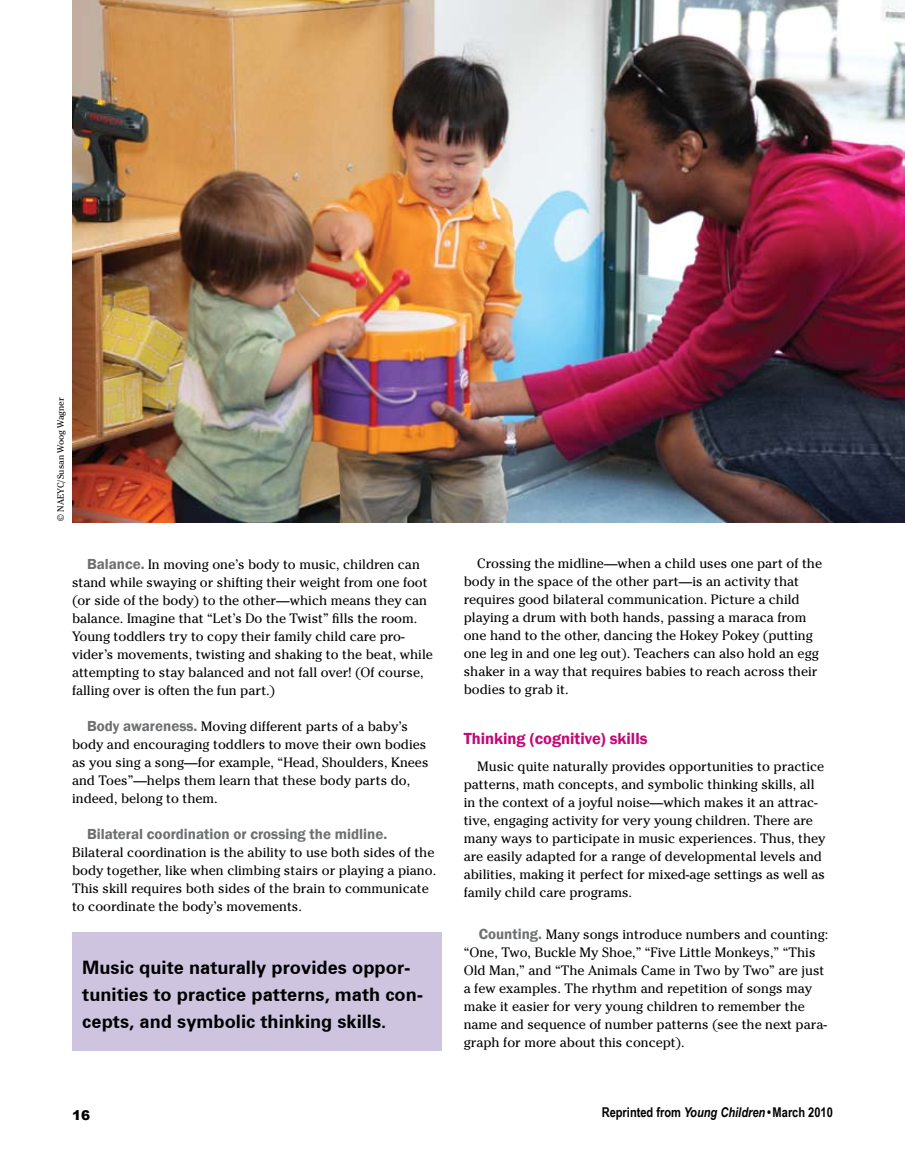
<style>
.page{position:relative;width:905px;height:1175px;background:#fff}
.page>*{position:absolute;margin:0;border:0;box-sizing:border-box;transform-origin:0 0}
.t1{font:700 18.6px/27px "Zurich BT";color:#000}
.t2{font:600 16.5px "Franklin Gothic";color:#c40875}
.t3{font:600 15px "Franklin Gothic";color:#6d6f71}
.t4{font:13.5px/18px "Cheltenham";color:#000}
.t5{font:700 13.5px "Arial Narrow";color:#000}
.t6{font:900 13.5px "Arial";color:#000}
.t7{font:9px "Cheltenham";color:#000}
.s1{font-family:"Franklin Gothic";font-weight:600;font-size:15px;color:#6d6f71}
.s2{font-style:italic}
</style>
<div class="page">
<div style="left:72px;top:932px;width:369px;height:118px;background:#cec4df"></div>
<img style="left:72px;top:0;width:832px;height:522px">
<p class="t7" style="left:55px;top:520px;width:125px;rotate:-90deg">© NAEYC/Susan Woog Wagner</p>
<p class="t4" style="left:72px;top:555px;width:362px;text-indent:15px"><span class="s1">Balance.</span> In moving one’s body to music, children can stand while swaying or shifting their weight from one foot (or side of the body) to the other—which means they can balance. Imagine that “Let’s Do the Twist” fills the room.<br>Young toddlers try to copy their family child care pro&shy;vider’s movements, twisting and shaking to the beat, while attempting to stay balanced and not fall over! (Of course, falling over is often the fun part.)</p>
<p class="t4" style="left:72px;top:717px;width:358px;text-indent:15px"><span class="s1">Body awareness.</span> Moving different parts of a baby’s body and encouraging toddlers to move their own bodies as you sing a song—for example, “Head, Shoulders, Knees and Toes”—helps them learn that these body parts do, indeed, belong to them.</p>
<p class="t3" style="left:87px;top:824px;width:302px">Bilateral coordination or crossing the midline.</p>
<p class="t4" style="left:72px;top:843px;width:365px">Bilateral coordination is the ability to use both sides of the body together, like when climbing stairs or playing a piano.<br>This skill requires both sides of the brain to communicate to coordinate the body’s movements.</p>
<h1 class="t1" style="left:82px;top:953px;width:342px">Music quite naturally provides oppor&shy;tunities to practice patterns, math con&shy;cepts, and symbolic thinking skills.</h1>
<p class="t4" style="left:464px;top:555px;width:360px;text-indent:14px">Crossing the midline—when a child uses one part of the body in the space of the other part—is an activity that requires good bilateral communication. Picture a child playing a drum with both hands, passing a maraca from one hand to the other, dancing the Hokey Pokey (putting one leg in and one leg out). Teachers can also hold an egg shaker in a way that requires babies to reach across their bodies to grab it.</p>
<p class="t2" style="left:464px;top:728px;width:185px">Thinking (cognitive) skills</p>
<p class="t4" style="left:464px;top:757px;width:363px;text-indent:14px">Music quite naturally provides opportunities to practice patterns, math concepts, and symbolic thinking skills, all in the context of a joyful noise—which makes it an attrac&shy;tive, engaging activity for very young children. There are many ways to participate in music experiences. Thus, they are easily adapted for a range of developmental levels and abilities, making it perfect for mixed-age settings as well as family child care programs.</p>
<p class="t4" style="left:464px;top:925px;width:366px;text-indent:15px"><span class="s1">Counting.</span> Many songs introduce numbers and counting: “One, Two, Buckle My Shoe,” “Five Little Monkeys,” “This Old Man,” and “The Animals Came in Two by Two” are just a few examples. The rhythm and repetition of songs may make it easier for very young children to remember the name and sequence of number patterns (see the next para&shy;graph for more about this concept).</p>
<p class="t6" style="left:72px;top:1105px;width:20px">16</p>
<p class="t5" style="left:601px;top:1102px;width:233px">Reprinted from <span class="s2">Young Children</span> • March 2010</p>
</div>
